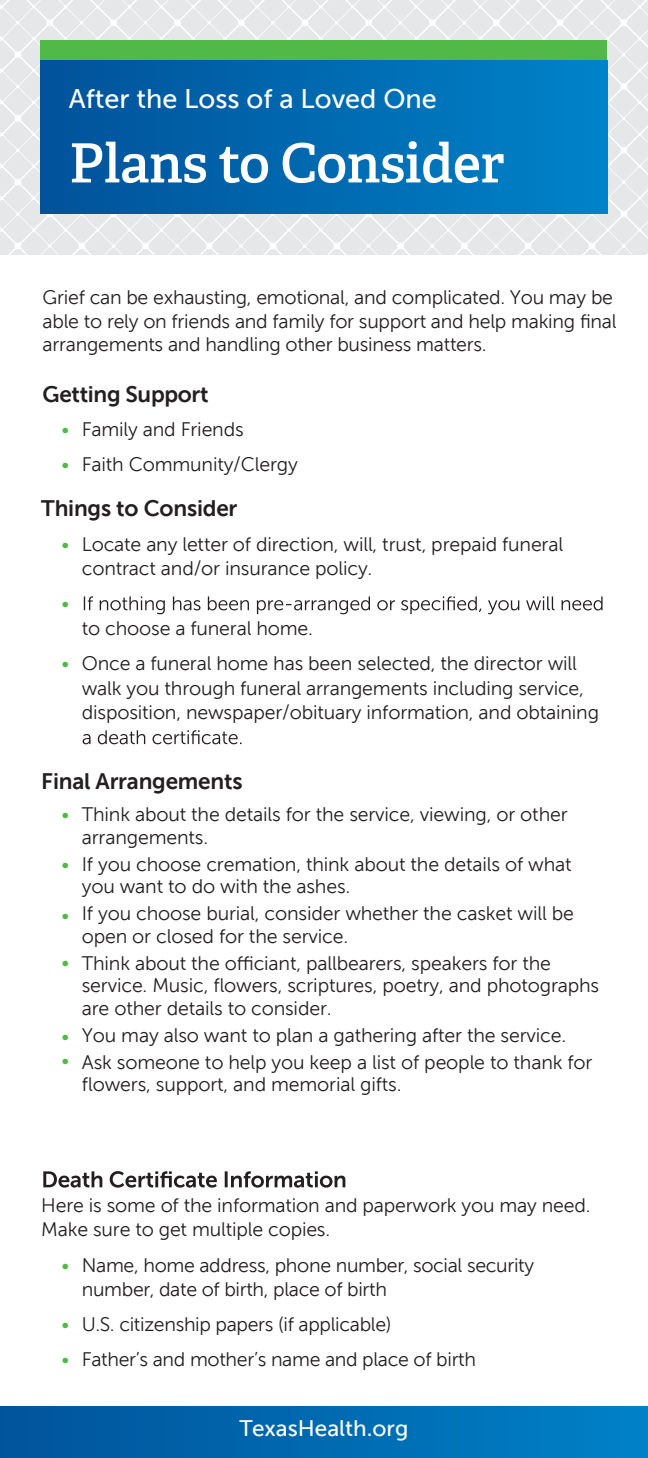
<style>
.page{position:relative;width:648px;height:1458px;background:#fff}
.page>*{position:absolute;margin:0;border:0;box-sizing:border-box;transform-origin:0 0}
.t1{font:600 54px "Adelle";letter-spacing:-.01em;color:#fff}
.t2{font:27px "Museo Sans 500";color:#fff}
.t3{font:22.5px "Museo Sans 700";letter-spacing:-.01em;color:#231f20}
.t4{font:22.5px "Museo Sans 500";color:#fff}
.t5{font:19.57px/22.5px "Museo Sans 300";letter-spacing:-.01em;color:#231f20}
.t6{font:19.57px/24.5px "Museo Sans 300";color:#51b948}
.s1{color:#51b948}
</style>
<div class="page">
<svg style="left:0;top:0;width:648px;height:254px;background:#e6e8ea"></svg>
<div style="left:40px;top:40px;width:568px;height:21px;background:#51b948"></div>
<div style="left:40px;top:61px;width:568px;height:152px;background:linear-gradient(to right,#015199,#0083c9)"></div>
<svg style="left:84px;top:596px;width:519px;height:18px"></svg>
<svg style="left:83px;top:730px;width:159px;height:14px"></svg>
<svg style="left:43px;top:1171px;width:302px;height:17px"></svg>
<div style="left:0;top:1406px;width:648px;height:52px;background:linear-gradient(to right,#01539b,#0081c7)"></div>
<h2 class="t2" style="left:69px;top:84px;width:370px">After the Loss of a Loved One</h2>
<h1 class="t1" style="left:69px;top:130px;width:437px">Plans to Consider</h1>
<p class="t5" style="left:43px;top:286px;width:575px;line-height:23.4px">Grief can be exhausting, emotional, and complicated. You may be able to rely on friends and family for support and help making final arrangements and handling other business matters.</p>
<p class="t3" style="left:43px;top:382px;width:168px">Getting Support</p>
<p class="t5" style="left:62px;top:418px;width:184px"><span class="s1">•</span> Family and Friends</p>
<p class="t5" style="left:62px;top:453px;width:238px"><span class="s1">•</span> Faith Community/Clergy</p>
<p class="t3" style="left:41px;top:495px;width:198px">Things to Consider</p>
<p class="t5" style="left:82px;top:532px;width:483px;line-height:24.8px;text-indent:-20px"><span class="s1">•</span> Locate any letter of direction, will, trust, prepaid funeral contract and/or insurance policy.</p>
<p class="t6" style="left:62px;top:591px;width:9px">•</p>
<p class="t5" style="left:82px;top:617px;width:233px">to choose a funeral home.</p>
<p class="t5" style="left:82px;top:651px;width:519px;line-height:24.8px;text-indent:-20px"><span class="s1">•</span> Once a funeral home has been selected, the director will walk you through funeral arrangements including service, disposition, newspaper/obituary information, and obtaining</p>
<p class="t3" style="left:41px;top:769px;width:203px">Final Arrangements</p>
<p class="t6" style="left:62px;top:802px;width:9px">•</p>
<p class="t5" style="left:82px;top:803px;width:487px">Think about the details for the service, viewing, or other arrangements.</p>
<p class="t5" style="left:82px;top:853px;width:491px">If you choose cremation, think about the details of what you want to do with the ashes.</p>
<p class="t5" style="left:82px;top:902px;width:494px">If you choose burial, consider whether the casket will be open or closed for the service.</p>
<p class="t5" style="left:82px;top:952px;width:519px">Think about the officiant, pallbearers, speakers for the service. Music, flowers, scriptures, poetry, and photographs are other details to consider.</p>
<p class="t5" style="left:82px;top:1022px;width:512px;line-height:27px">You may also want to plan a gathering after the service.<br>Ask someone to help you keep a list of people to thank for</p>
<p class="t5" style="left:82px;top:1073px;width:321px">flowers, support, and memorial gifts.</p>
<p class="t6" style="left:62px;top:852px;width:9px">•</p>
<p class="t6" style="left:62px;top:903px;width:9px">•</p>
<p class="t6" style="left:62px;top:950px;width:9px">•</p>
<p class="t6" style="left:62px;top:1024px;width:9px">• •</p>
<p class="t5" style="left:41px;top:1194px;width:551px;line-height:23.4px">Here is some of the information and paperwork you may need.<br>Make sure to get multiple copies.</p>
<p class="t5" style="left:82px;top:1253px;width:454px;line-height:24.8px;text-indent:-20px"><span class="s1">•</span> Name, home address, phone number, social security number, date of birth, place of birth</p>
<p class="t5" style="left:62px;top:1314px;width:331px"><span class="s1">•</span> U.S. citizenship papers (if applicable)</p>
<p class="t5" style="left:62px;top:1348px;width:416px"><span class="s1">•</span> Father’s and mother’s name and place of birth</p>
<p class="t4" style="left:240px;top:1416px;width:170px">TexasHealth.org</p>
</div>
